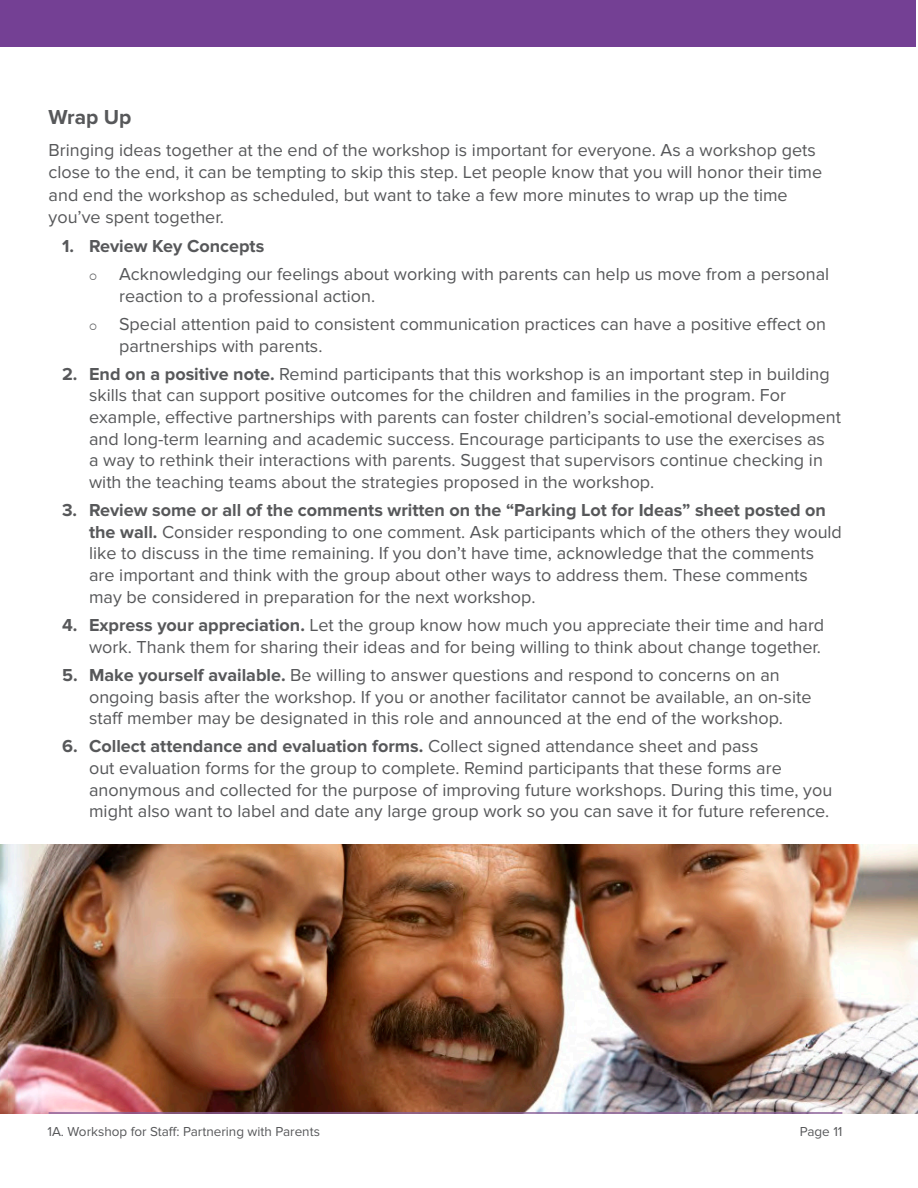
<style>
.page{position:relative;width:918px;height:1188px;background:#fff}
.page>*{position:absolute;margin:0;border:0;box-sizing:border-box;transform-origin:0 0}
.t1{font:700 21px "Proxima Nova";color:#57585a}
.t2{font:18px/21.6px "Proxima Nova";color:#57585a}
.t3{font:700 18px "Proxima Nova";color:#57585a}
.t4{font:13.5px "Proxima Nova";color:#57585a}
.s1{font-weight:700}
</style>
<div class="page">
<div style="left:0;top:1px;width:916px;height:46px;background:#744094"></div>
<img style="left:0;top:845px;width:918px;height:269px">
<hr style="left:49px;top:1112px;width:793px;height:2px;background:#8a6098">
<h2 class="t1" style="left:49px;top:105px;width:84px">Wrap Up</h2>
<p class="t2" style="left:49px;top:139px;width:775px;line-height:22.5px">Bringing ideas together at the end of the workshop is important for everyone. As a workshop gets close to the end, it can be tempting to skip this step. Let people know that you will honor their time and end the workshop as scheduled, but want to take a few more minutes to wrap up the time you’ve spent together.</p>
<p class="t3" style="left:62px;top:235px;width:14px">1.</p>
<p class="t3" style="left:89px;top:235px;width:177px">Review Key Concepts</p>
<p class="t2" style="left:119px;top:263px;width:712px">Acknowledging our feelings about working with parents can help us move from a personal reaction to a professional action.</p>
<p class="t2" style="left:119px;top:313px;width:709px">Special attention paid to consistent communication practices can have a positive effect on partnerships with parents.</p>
<p class="t2" style="left:89px;top:363px;width:754px;text-indent:-27px"><span class="s1">2. End on a positive note.</span> Remind participants that this workshop is an important step in building skills that can support positive outcomes for the children and families in the program. For example, effective partnerships with parents can foster children’s social-emotional development and long-term learning and academic success. Encourage participants to use the exercises as<br>a way to rethink their interactions with parents. Suggest that supervisors continue checking in with the teaching teams about the strategies proposed in the workshop.</p>
<p class="t2" style="left:89px;top:500px;width:754px;text-indent:-27px"><span class="s1">3. Review some or all of the comments written on the “Parking Lot for Ideas” sheet posted on the wall.</span> Consider responding to one comment. Ask participants which of the others they would like to discuss in the time remaining. If you don’t have time, acknowledge that the comments are important and think with the group about other ways to address them. These comments may be considered in preparation for the next workshop.</p>
<p class="t2" style="left:62px;top:614px;width:764px;text-align:right"><span class="s1">4. Express your appreciation.</span> Let the group know how much you appreciate their time and hard work. Thank them for sharing their ideas and for being willing to think about change together.</p>
<p class="t2" style="left:89px;top:664px;width:724px;text-indent:-27px"><span class="s1">5. Make yourself available.</span> Be willing to answer questions and respond to concerns on an ongoing basis after the workshop. If you or another facilitator cannot be available, an on-site staff member may be designated in this role and announced at the end of the workshop.</p>
<p class="t2" style="left:89px;top:736px;width:745px;text-indent:-27px"><span class="s1">6. Collect attendance and evaluation forms.</span> Collect signed attendance sheet and pass<br>out evaluation forms for the group to complete. Remind participants that these forms are anonymous and collected for the purpose of improving future workshops. During this time, you might also want to label and date any large group work so you can save it for future reference.</p>
<p class="t4" style="left:48px;top:1124px;width:274px">1A. Workshop for Staff: Partnering with Parents</p>
<p class="t4" style="left:800px;top:1124px;width:44px">Page 11</p>
</div>
